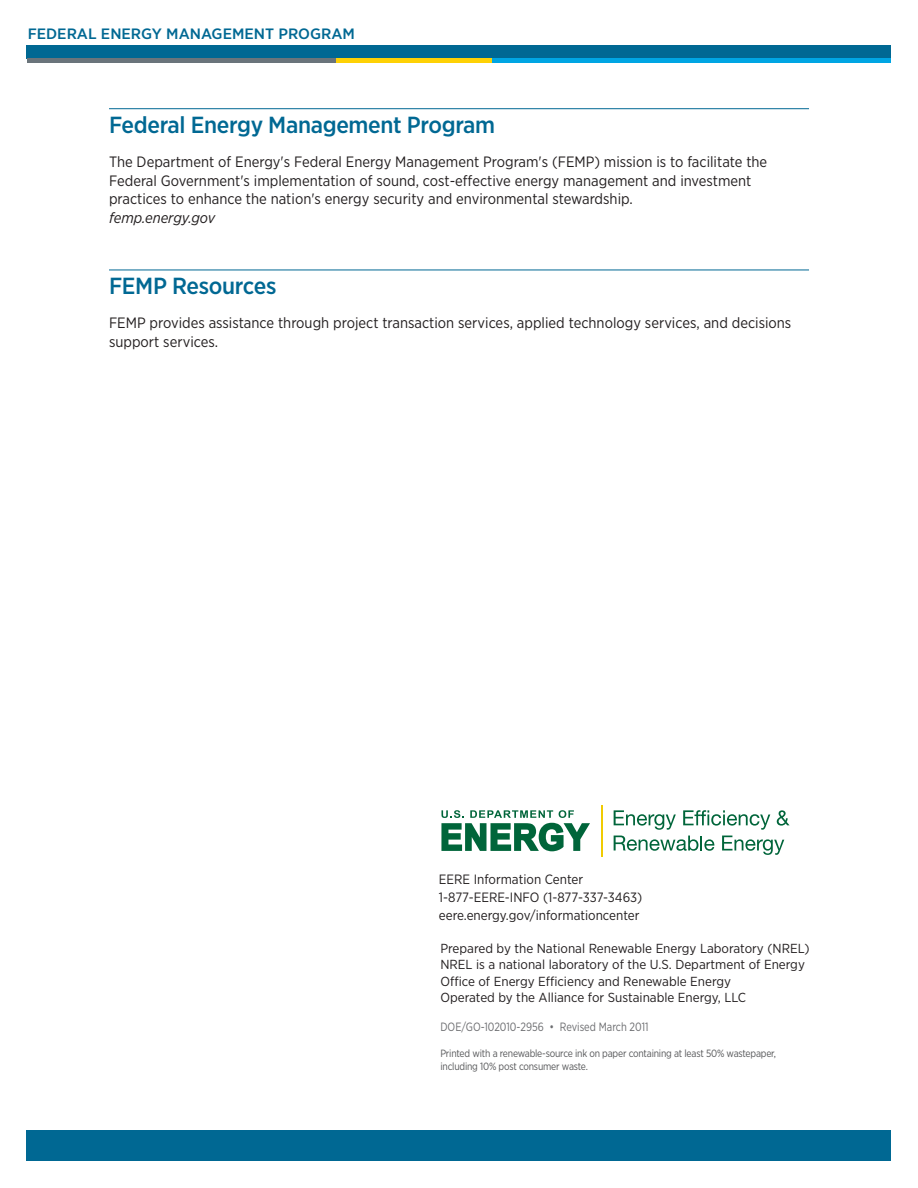
<style>
.page{position:relative;width:918px;height:1188px;background:#fff}
.page>*{position:absolute;margin:0;border:0;box-sizing:border-box;transform-origin:0 0}
.t1{font:500 23.25px "Gotham Narrow";letter-spacing:-.015em;color:#006893}
.t2{font:15px/18.8px "Gotham Narrow";color:#231f20}
.t3{font:500 15px "Gotham Narrow";color:#006893;scale:1.1 1}
.t4{font:italic 15px "Gotham Narrow";color:#231f20}
.t5{font:13.5px/18px "Gotham Narrow";color:#231f20}
.t6{font:13.05px/16.5px "Gotham Narrow";color:#231f20}
.t7{font:12px "Gotham Narrow";color:#6c6d70;scale:.9 1}
.t8{font:10.5px/12.6px "Gotham Narrow";letter-spacing:-.02em;color:#57585a;scale:.95 1}
</style>
<div class="page">
<hr style="left:109px;top:108px;width:700px;height:1px;background:#006893">
<hr style="left:109px;top:270px;width:700px;height:1px;background:#006893">
<div style="left:26px;top:1130px;width:865px;height:31px;background:#006893"></div>
<div style="left:27px;top:45px;width:864px;height:13px;background:#006893"></div>
<div style="left:27px;top:58px;width:309px;height:5px;background:#6a747b"></div>
<div style="left:336px;top:58px;width:157px;height:5px;background:#fed105"></div>
<div style="left:493px;top:58px;width:398px;height:5px;background:#00a5e3"></div>
<svg style="left:441px;top:810px;width:149px;height:41px"></svg>
<hr style="left:601px;top:805px;width:2px;height:51px;background:#f0cb02">
<svg style="left:614px;top:810px;width:62px;height:20px"></svg>
<svg style="left:683px;top:810px;width:87px;height:20px"></svg>
<svg style="left:777px;top:810px;width:13px;height:16px"></svg>
<svg style="left:614px;top:836px;width:100px;height:15px"></svg>
<svg style="left:722px;top:836px;width:62px;height:19px"></svg>
<p class="t3" style="left:28px;top:24px;width:299px">FEDERAL ENERGY MANAGEMENT PROGRAM</p>
<h1 class="t1" style="left:109px;top:110px;width:388px">Federal Energy Management Program</h1>
<p class="t2" style="left:109px;top:152px;width:660px">The Department of Energy's Federal Energy Management Program's (FEMP) mission is to facilitate the<br>Federal Government's implementation of sound, cost-effective energy management and investment practices to enhance the nation's energy security and environmental stewardship.</p>
<p class="t4" style="left:109px;top:209px;width:108px">femp.energy.gov</p>
<h1 class="t1" style="left:109px;top:271px;width:169px">FEMP Resources</h1>
<p class="t2" style="left:109px;top:313px;width:684px">FEMP provides assistance through project transaction services, applied technology services, and decisions support services.</p>
<p class="t5" style="left:439px;top:870px;width:205px">EERE Information Center<br>1-877-EERE-INFO (1-877-337-3463) eere.energy.gov/informationcenter</p>
<p class="t6" style="left:440px;top:940px;width:371px">Prepared by the National Renewable Energy Laboratory (NREL)<br>NREL is a national laboratory of the U.S. Department of Energy Office of Energy Efficiency and Renewable Energy<br>Operated by the Alliance for Sustainable Energy, LLC</p>
<p class="t7" style="left:440px;top:1019px;width:233px">DOE/GO-102010-2956 • Revised March 2011</p>
<p class="t8" style="left:440px;top:1047px;width:355px">Printed with a renewable-source ink on paper containing at least 50% wastepaper, including 10% post consumer waste.</p>
</div>
